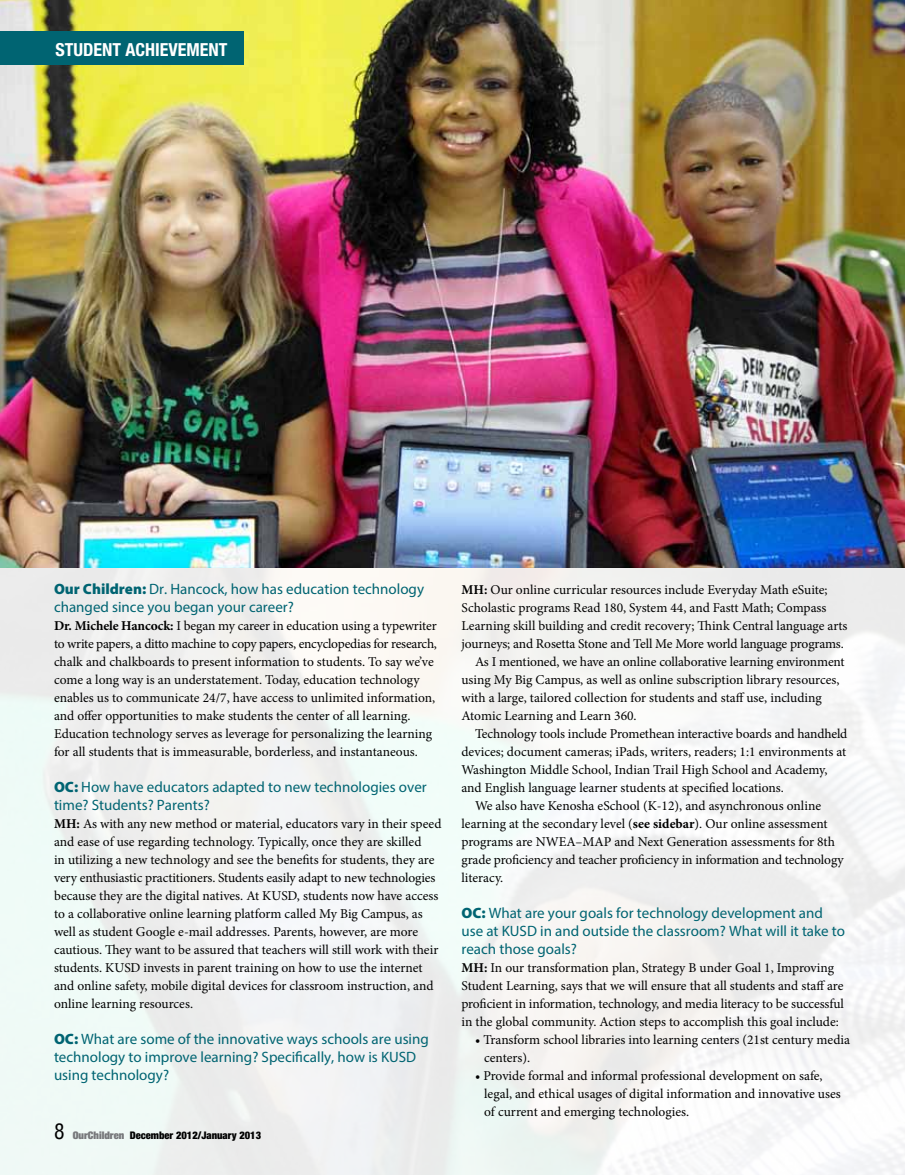
<style>
.page{position:relative;width:905px;height:1175px;background:#fff}
.page>*{position:absolute;margin:0;border:0;box-sizing:border-box;transform-origin:0 0}
.t1{font:700 condensed 18px "Helvetica Neue";color:#fff}
.t2{font:15px/18px "Myriad Pro";color:#006472}
.t3{font:13.5px/18px "Minion Pro";letter-spacing:-.005em;color:#000}
.t4{font:900 condensed 10.5px "Helvetica Neue";color:#000}
.s1{font-weight:900}
.s2{font-weight:700}
.s3{font-family:"Helvetica";font-weight:400;font-size:21px}
.s4{font-stretch:expanded;color:#77787b}
</style>
<div class="page">
<img style="left:0;top:567px;width:904px;height:607px">
<img style="left:0;top:0;width:904px;height:567px">
<div style="left:0;top:32px;width:243px;height:32px;background:#006472"></div>
<h1 class="t1" style="left:56px;top:39px;width:11px">STUD</h1>
<h1 class="t1" style="left:93px;top:39px;width:125px">ENT ACHIEVEMENT</h1>
<p class="t2" style="left:54px;top:580px;width:371px"><span class="s1">Our Children:</span> Dr. Hancock, how has education technology changed since you began your career?</p>
<p class="t3" style="left:54px;top:617px;width:384px"><span class="s2">Dr. Michele Hancock:</span> I began my career in education using a typewriter to write papers, a ditto machine to copy papers, encyclopedias for research, chalk and chalkboards to present information to students. To say we’ve come a long way is an understatement. Today, education technology enables us to communicate 24/7, have access to unlimited information, and offer opportunities to make students the center of all learning.<br>Education technology serves as leverage for personalizing the learning for all students that is immeasurable, borderless, and instantaneous.</p>
<p class="t2" style="left:54px;top:778px;width:374px"><span class="s1">OC:</span> How have educators adapted to new technologies over time? Students? Parents?</p>
<p class="t3" style="left:54px;top:815px;width:389px"><span class="s2">MH:</span> As with any new method or material, educators vary in their speed and ease of use regarding technology. Typically, once they are skilled<br>in utilizing a new technology and see the benefits for students, they are very enthusiastic practitioners. Students easily adapt to new technologies because they are the digital natives. At KUSD, students now have access to a collaborative online learning platform called My Big Campus, as well as student Google e-mail addresses. Parents, however, are more cautious. They want to be assured that teachers will still work with their students. KUSD invests in parent training on how to use the internet and online safety, mobile digital devices for classroom instruction, and online learning resources.</p>
<p class="t2" style="left:54px;top:1030px;width:376px"><span class="s1">OC:</span> What are some of the innovative ways schools are using technology to improve learning? Specifically, how is KUSD using technology?</p>
<p class="t4" style="left:54px;top:1129px;width:209px"><span class="s3">8</span> <span class="s4">OurChildren</span> December 2012/January 2013</p>
<p class="t3" style="left:461px;top:581px;width:367px"><span class="s2">MH:</span> Our online curricular resources include Everyday Math eSuite;</p>
<p class="t3" style="left:461px;top:599px;width:366px">Scholastic programs Read 180, System 44, and Fastt Math; Compass</p>
<p class="t3" style="left:461px;top:617px;width:387px">Learning skill building and credit recovery; Think Central language arts</p>
<p class="t3" style="left:461px;top:635px;width:384px">journeys; and Rosetta Stone and Tell Me More world language programs.</p>
<p class="t3" style="left:475px;top:653px;width:371px">As I mentioned, we have an online collaborative learning environment</p>
<p class="t3" style="left:461px;top:671px;width:379px">using My Big Campus, as well as online subscription library resources,</p>
<p class="t3" style="left:461px;top:689px;width:362px">with a large, tailored collection for students and staff use, including</p>
<p class="t3" style="left:461px;top:707px;width:177px">Atomic Learning and Learn 360.</p>
<p class="t3" style="left:475px;top:725px;width:374px">Technology tools include Promethean interactive boards and handheld</p>
<p class="t3" style="left:461px;top:743px;width:386px">devices; document cameras; iPads, writers, readers; 1:1 environments at</p>
<p class="t3" style="left:461px;top:761px;width:367px">Washington Middle School, Indian Trail High School and Academy,</p>
<p class="t3" style="left:461px;top:779px;width:324px">and English language learner students at specified locations.</p>
<p class="t3" style="left:475px;top:797px;width:347px">We also have Kenosha eSchool (K-12), and asynchronous online</p>
<p class="t3" style="left:461px;top:815px;width:367px">learning at the secondary level (<span class="s2">see sidebar</span>). Our online assessment</p>
<p class="t3" style="left:461px;top:833px;width:375px">programs are NWEA–MAP and Next Generation assessments for 8th</p>
<p class="t3" style="left:461px;top:851px;width:384px">grade proficiency and teacher proficiency in information and technology</p>
<p class="t3" style="left:461px;top:869px;width:43px">literacy.</p>
<p class="t2" style="left:461px;top:904px;width:385px"><span class="s1">OC:</span> What are your goals for technology development and use at KUSD in and outside the classroom? What will it take to reach those goals?</p>
<p class="t3" style="left:461px;top:959px;width:384px"><span class="s2">MH:</span> In our transformation plan, Strategy B under Goal 1, Improving Student Learning, says that we will ensure that all students and staff are proficient in information, technology, and media literacy to be successful in the global community. Action steps to accomplish this goal include:</p>
<p class="t3" style="left:484px;top:1031px;width:367px;text-indent:-9px">• Transform school libraries into learning centers (21st century media centers).</p>
<p class="t3" style="left:484px;top:1067px;width:358px;text-indent:-9px">• Provide formal and informal professional development on safe, legal, and ethical usages of digital information and innovative uses of current and emerging technologies.</p>
</div>
